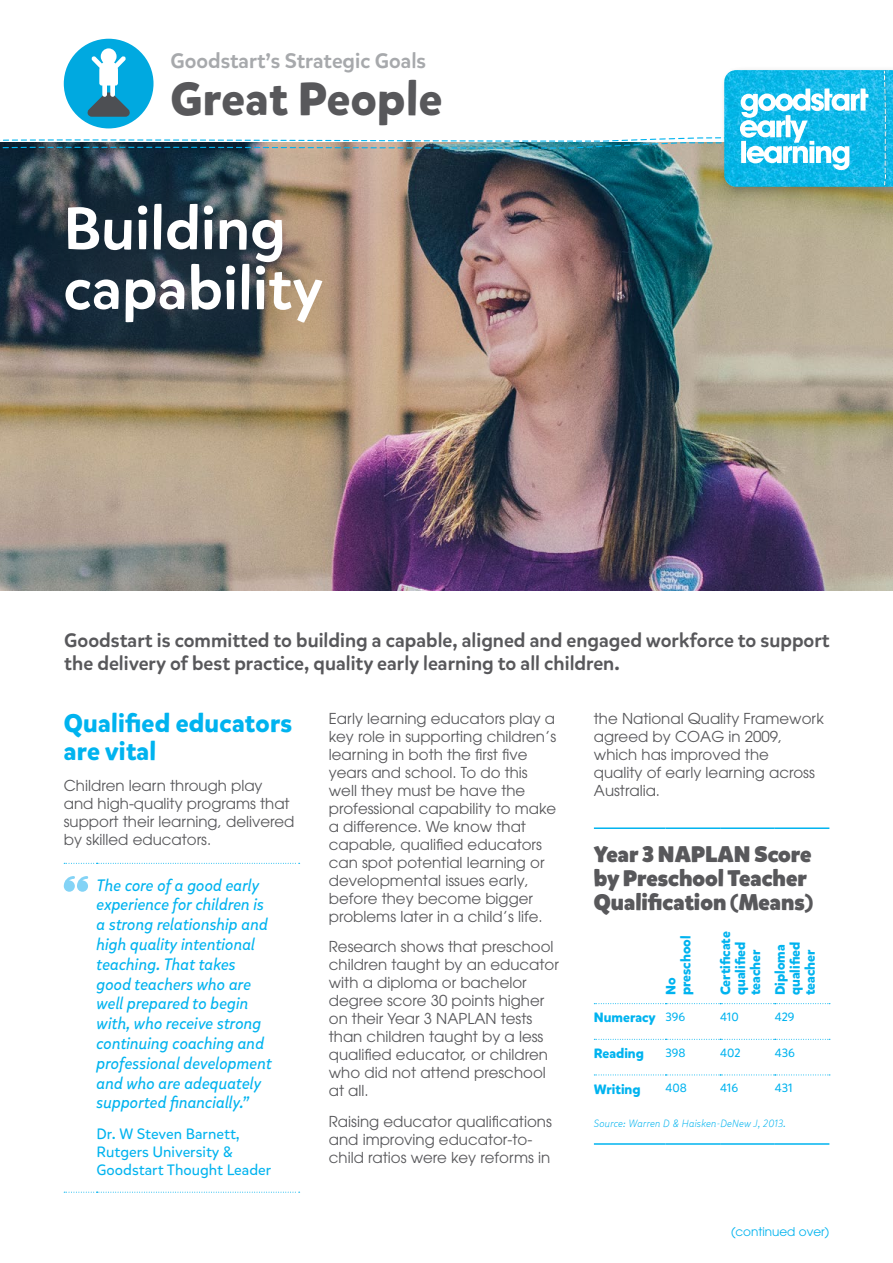
<style>
.page{position:relative;width:893px;height:1263px;background:#fff}
.page>*{position:absolute;margin:0;border:0;box-sizing:border-box;transform-origin:0 0}
.t1{font:500 60px/60px "Mikado";color:#fff}
.t2{font:700 46.5px "Mikado";letter-spacing:.01em;color:#58585b}
.t3{font:700 25.5px/28.5px "Mikado";letter-spacing:.01em;color:#00b3ef}
.t4{font:900 22.5px/24px "Mikado";color:#58585b}
.t5{font:500 21px "Mikado";color:#a7a9ac}
.t6{font:500 19.5px/23.4px "Mikado";color:#58585b}
.t7{font:italic 16.5px/19.8px "Mikado";color:#00b3ef}
.t8{font:15px/18px "ITC Avant Garde Std";color:#58585b}
.t9{font:15px/18px "Mikado";color:#00b3ef}
.t10{font:700 13.5px/15px "Mikado";color:#00b3ef}
.t11{font:12px "Mikado";color:#00b3ef}
.t12{font:12px "ITC Avant Garde Std";color:#00b3ef}
.t13{font:italic 300 10.5px "Mikado";letter-spacing:.01em;color:#00b3ef}
.s1{font-weight:400;font-size:12px}
</style>
<div class="page">
<img style="left:0;top:185px;width:893px;height:405px">
<div style="left:0;top:130px;width:393px;height:261px;background:#58585b;opacity:.75"></div>
<div style="left:64px;top:39px;width:90px;height:89px;background:#00a9e0;border-radius:50%"></div>
<svg style="left:64px;top:863px;width:236px;height:1px"></svg>
<svg style="left:64px;top:1192px;width:236px;height:1px"></svg>
<svg style="left:64px;top:876px;width:24px;height:16px"></svg>
<svg style="left:594px;top:1003px;width:236px;height:1px"></svg>
<svg style="left:594px;top:1039px;width:236px;height:1px"></svg>
<svg style="left:594px;top:1074px;width:236px;height:1px"></svg>
<hr style="left:594px;top:1143px;width:71px;height:2px;background:#00b3ef">
<hr style="left:665px;top:1143px;width:55px;height:2px;background:#00b3ef">
<hr style="left:720px;top:1143px;width:55px;height:2px;background:#00b3ef">
<hr style="left:775px;top:1143px;width:54px;height:2px;background:#00b3ef">
<hr style="left:594px;top:827px;width:71px;height:2px;background:#00b3ef">
<hr style="left:665px;top:827px;width:55px;height:2px;background:#00b3ef">
<hr style="left:720px;top:827px;width:55px;height:2px;background:#00b3ef">
<hr style="left:775px;top:827px;width:54px;height:2px;background:#00b3ef">
<div style="left:720px;top:66px;width:173px;height:133px;background:#58585b;opacity:.5"></div>
<div style="left:883px;top:70px;width:5px;height:117px;background:#58585b;opacity:.35"></div>
<svg style="left:0;top:48px;width:893px;height:137px"></svg>
<div style="left:882px;top:69px;width:5px;height:116px;background:#f4f4f4"></div>
<div style="left:882px;top:70px;width:5px;height:117px;background:#58585b;opacity:.35"></div>
<h3 class="t5" style="left:171px;top:48px;width:257px">Goodstart’s Strategic Goals</h3>
<h2 class="t2" style="left:171px;top:69px;width:273px">Great People</h2>
<h1 class="t1" style="left:63px;top:199px;width:261px">Building capability</h1>
<h3 class="t6" style="left:64px;top:628px;width:767px">Goodstart is committed to building a capable, aligned and engaged workforce to support the delivery of best practice, quality early learning to all children.</h3>
<h3 class="t3" style="left:64px;top:709px;width:230px">Qualified educators are vital</h3>
<p class="t8" style="left:64px;top:776px;width:232px">Children learn through play and high-quality programs that support their learning, delivered by skilled educators.</p>
<p class="t7" style="left:97px;top:875px;width:177px">The core of a good early experience for children is a strong relationship and high quality intentional teaching. That takes good teachers who are well prepared to begin with, who receive strong continuing coaching and professional development and who are adequately supported financially.”</p>
<p class="t9" style="left:97px;top:1125px;width:176px">Dr. W Steven Barnett,<br>Rutgers University &amp;<br>Goodstart Thought Leader</p>
<p class="t8" style="left:329px;top:709px;width:229px">Early learning educators play a key role in supporting children’s learning in both the first five years and school. To do this well they must be have the professional capability to make a difference. We know that capable, qualified educators can spot potential learning or developmental issues early, before they become bigger problems later in a child’s life.</p>
<p class="t8" style="left:329px;top:938px;width:232px">Research shows that preschool children taught by an educator with a diploma or bachelor degree score 30 points higher on their Year 3 NAPLAN tests than children taught by a less qualified educator, or children who did not attend preschool at all.</p>
<p class="t8" style="left:329px;top:1112px;width:224px">Raising educator qualifications and improving educator-to&shy;child ratios were key reforms in</p>
<p class="t8" style="left:594px;top:709px;width:232px">the National Quality Framework agreed by COAG in 2009, which has improved the<br>quality of early learning across<br>Australia.</p>
<h3 class="t4" style="left:594px;top:843px;width:221px">Year 3 NAPLAN Score by Preschool Teacher<br>Qualification (Means)</h3>
<p class="t10" style="left:664px;top:995px;width:61px;rotate:-90deg">No preschool</p>
<p class="t10" style="left:718px;top:995px;width:65px;rotate:-90deg">Certificate qualified teacher</p>
<p class="t10" style="left:773px;top:995px;width:55px;rotate:-90deg">Diploma qualified teacher</p>
<p class="t10" style="left:594px;top:1010px;width:93px">Numeracy <span class="s1">396</span></p>
<p class="t11" style="left:720px;top:1010px;width:20px">410</p>
<p class="t11" style="left:775px;top:1010px;width:21px">429</p>
<p class="t10" style="left:594px;top:1046px;width:52px">Reading</p>
<p class="t11" style="left:665px;top:1045px;width:22px">398</p>
<p class="t11" style="left:720px;top:1045px;width:22px">402</p>
<p class="t11" style="left:775px;top:1045px;width:22px">436</p>
<p class="t10" style="left:594px;top:1082px;width:48px">Writing</p>
<p class="t11" style="left:665px;top:1081px;width:23px">408</p>
<p class="t11" style="left:720px;top:1081px;width:19px">416</p>
<p class="t11" style="left:775px;top:1081px;width:19px">431</p>
<p class="t13" style="left:594px;top:1117px;width:194px">Source: Warren D &amp; Haisken-DeNew J, 2013.</p>
<p class="t12" style="left:731px;top:1224px;width:100px">(continued over)</p>
</div>
